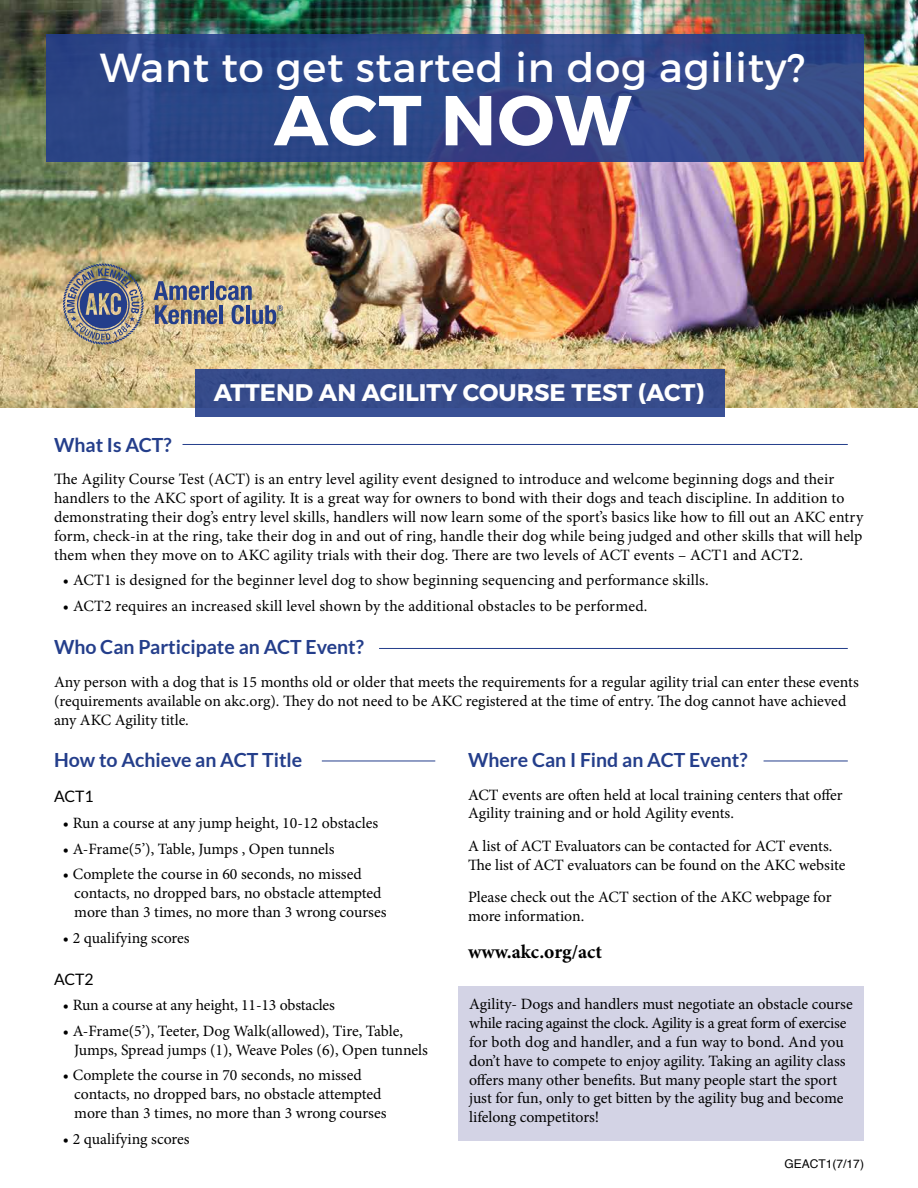
<style>
.page{position:relative;width:918px;height:1188px;background:#fff}
.page>*{position:absolute;margin:0;border:0;box-sizing:border-box;transform-origin:0 0}
.t1{font:700 70.5px "Montserrat";letter-spacing:.015em;color:#fff}
.t2{font:40.5px "Montserrat";letter-spacing:.02em;color:#fff}
.t3{font:700 24px "Montserrat";color:#fff}
.t4{font:700 19.5px "Lato";color:#243e8b}
.t5{font:700 19.5px "Minion Pro";letter-spacing:.005em;color:#000}
.t6{font:15.75px/18.9px "Minion Pro";color:#000}
.t7{font:15.75px "Lato";color:#000}
.t8{font:12px "Helvetica";color:#000}
</style>
<div class="page">
<img style="left:0;top:0;width:918px;height:407px">
<div style="left:195px;top:369px;width:530px;height:48px;background:#374c8c"></div>
<img style="left:63px;top:264px;width:81px;height:80px">
<svg style="left:154px;top:281px;width:129px;height:43px;background:#9a948e"></svg>
<hr style="left:183px;top:444px;width:665px;height:1px;background:#243e8b">
<hr style="left:379px;top:648px;width:469px;height:1px;background:#243e8b">
<div style="left:458px;top:987px;width:406px;height:154px;background:#d3d3e5"></div>
<hr style="left:764px;top:761px;width:84px;height:1px;background:#243e8b">
<hr style="left:322px;top:761px;width:113px;height:1px;background:#243e8b">
<div style="left:46px;top:34px;width:818px;height:128px;background:linear-gradient(to bottom,#2d4789,#334686)"></div>
<h2 class="t2" style="left:100px;top:43px;width:707px">Want to get started in dog agility?</h2>
<h1 class="t1" style="left:274px;top:77px;width:359px">ACT NOW</h1>
<h3 class="t3" style="left:214px;top:378px;width:492px">ATTEND AN AGILITY COURSE TEST (ACT)</h3>
<p class="t4" style="left:54px;top:433px;width:119px">What Is ACT?</p>
<p class="t6" style="left:54px;top:470px;width:811px">The Agility Course Test (ACT) is an entry level agility event designed to introduce and welcome beginning dogs and their handlers to the AKC sport of agility. It is a great way for owners to bond with their dogs and teach discipline. In addition to demonstrating their dog’s entry level skills, handlers will now learn some of the sport’s basics like how to fill out an AKC entry form, check-in at the ring, take their dog in and out of ring, handle their dog while being judged and other skills that will help them when they move on to AKC agility trials with their dog. There are two levels of ACT events – ACT1 and ACT2.</p>
<p class="t6" style="left:63px;top:571px;width:647px">• ACT1 is designed for the beginner level dog to show beginning sequencing and performance skills.</p>
<p class="t6" style="left:63px;top:596px;width:586px">• ACT2 requires an increased skill level shown by the additional obstacles to be performed.</p>
<p class="t4" style="left:54px;top:636px;width:312px">Who Can Participate an ACT Event?</p>
<p class="t6" style="left:54px;top:672px;width:806px">Any person with a dog that is 15 months old or older that meets the requirements for a regular agility trial can enter these events (requirements available on akc.org). They do not need to be AKC registered at the time of entry. The dog cannot have achieved any AKC Agility title.</p>
<p class="t4" style="left:54px;top:749px;width:250px">How to Achieve an ACT Title</p>
<p class="t7" style="left:54px;top:788px;width:41px">ACT1</p>
<p class="t6" style="left:63px;top:814px;width:317px">• Run a course at any jump height, 10-12 obstacles</p>
<p class="t6" style="left:63px;top:839px;width:273px">• A-Frame(5’), Table, Jumps , Open tunnels</p>
<p class="t6" style="left:74px;top:865px;width:314px;text-indent:-11px">• Complete the course in 60 seconds, no missed contacts, no dropped bars, no obstacle attempted more than 3 times, no more than 3 wrong courses</p>
<p class="t6" style="left:63px;top:928px;width:128px">• 2 qualifying scores</p>
<p class="t7" style="left:54px;top:970px;width:41px">ACT2</p>
<p class="t6" style="left:63px;top:996px;width:273px">• Run a course at any height, 11-13 obstacles</p>
<p class="t6" style="left:74px;top:1021px;width:355px;text-indent:-11px">• A-Frame(5’), Teeter, Dog Walk(allowed), Tire, Table,<br>Jumps, Spread jumps (1), Weave Poles (6), Open tunnels</p>
<p class="t6" style="left:74px;top:1066px;width:314px;text-indent:-11px">• Complete the course in 70 seconds, no missed contacts, no dropped bars, no obstacle attempted more than 3 times, no more than 3 wrong courses</p>
<p class="t6" style="left:63px;top:1129px;width:128px">• 2 qualifying scores</p>
<p class="t4" style="left:468px;top:749px;width:281px">Where Can I Find an ACT Event?</p>
<p class="t6" style="left:468px;top:785px;width:376px">ACT events are often held at local training centers that offer<br>Agility training and or hold Agility events.</p>
<p class="t6" style="left:468px;top:836px;width:379px">A list of ACT Evaluators can be contacted for ACT events.<br>The list of ACT evaluators can be found on the AKC website</p>
<p class="t6" style="left:468px;top:888px;width:365px">Please check out the ACT section of the AKC webpage for more information.</p>
<p class="t5" style="left:468px;top:938px;width:136px">www.akc.org/act</p>
<p class="t6" style="left:469px;top:995px;width:385px">Agility- Dogs and handlers must negotiate an obstacle course while racing against the clock. Agility is a great form of exercise for both dog and handler, and a fun way to bond. And you don’t have to compete to enjoy agility. Taking an agility class offers many other benefits. But many people start the sport just for fun, only to get bitten by the agility bug and become lifelong competitors!</p>
<p class="t8" style="left:785px;top:1154px;width:81px">GEACT1(7/17)</p>
</div>
